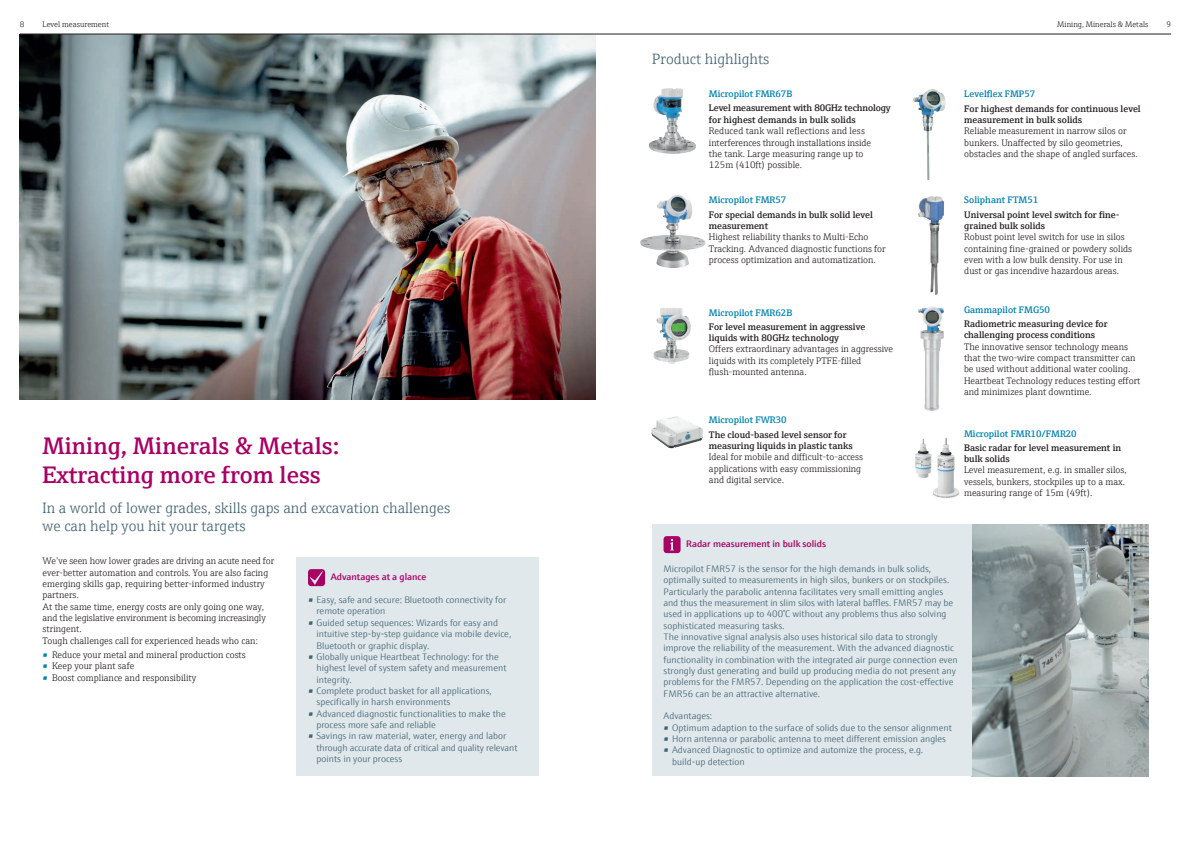
<style>
.page{position:relative;width:1191px;height:842px;background:#fff}
.page>*{position:absolute;margin:0;border:0;box-sizing:border-box;transform-origin:0 0}
.t1{font:600 24px/28.8px "E+H Serif";color:#a70164}
.t2{font:300 15px/18px "E+H Serif";color:#446472}
.t3{font:300 9.5px/11.3px "E+H Sans";color:#446472}
.t4{font:300 9.5px/11.3px "E+H Serif";color:#231f20}
.t5{font:600 9.5px/11.3px "E+H Serif";color:#231f20}
.t6{font:600 9.5px "E+H Serif";color:#0081ad}
.t7{font:600 9.5px "E+H Sans";color:#a70164}
.t8{font:300 8px "E+H Serif";color:#231f20}
.s1{font-weight:600;color:#0081ad}
</style>
<div class="page">
<img style="left:20px;top:35px;width:575px;height:365px">
<img style="left:971px;top:525px;width:177px;height:251px">
<hr style="left:20px;top:34px;width:1151px;height:1px;background:#231f20">
<img style="left:918px;top:196px;width:26px;height:99px">
<img style="left:640px;top:194px;width:66px;height:74px">
<img style="left:913px;top:89px;width:33px;height:90px">
<div style="left:297px;top:558px;width:242px;height:218px;background:#e0e8ec"></div>
<svg style="left:308px;top:569px;width:17px;height:17px"></svg>
<div style="left:652px;top:525px;width:319px;height:251px;background:#e0e8ec"></div>
<svg style="left:663px;top:536px;width:17px;height:17px"></svg>
<img style="left:651px;top:416px;width:52px;height:33px">
<img style="left:915px;top:439px;width:16px;height:39px">
<img style="left:931px;top:438px;width:29px;height:60px">
<img style="left:918px;top:306px;width:26px;height:105px">
<img style="left:649px;top:88px;width:47px;height:66px">
<img style="left:653px;top:308px;width:38px;height:56px">
<p class="t8" style="left:20px;top:18px;width:6px">8</p>
<p class="t8" style="left:43px;top:18px;width:68px">Level measurement</p>
<p class="t8" style="left:1057px;top:18px;width:93px">Mining, Minerals &amp; Metals</p>
<p class="t8" style="left:1166px;top:18px;width:6px">9</p>
<h2 class="t2" style="left:652px;top:49px;width:119px">Product highlights</h2>
<p class="t6" style="left:709px;top:87px;width:85px">Micropilot FMR67B</p>
<p class="t5" style="left:709px;top:102px;width:183px">Level measurement with 80GHz technology for highest demands in bulk solids</p>
<p class="t4" style="left:709px;top:125px;width:164px">Reduced tank wall reflections and less interferences through installations inside the tank. Large measuring range up to 125m (410ft) possible.</p>
<p class="t6" style="left:709px;top:193px;width:79px">Micropilot FMR57</p>
<p class="t5" style="left:709px;top:208px;width:165px">For special demands in bulk solid level measurement</p>
<p class="t4" style="left:709px;top:231px;width:178px">Highest reliability thanks to Multi-Echo<br>Tracking. Advanced diagnostic functions for process optimization and automatization.</p>
<p class="t6" style="left:964px;top:87px;width:73px">Levelflex FMP57</p>
<p class="t5" style="left:964px;top:102px;width:178px">For highest demands for continuous level measurement in bulk solids</p>
<p class="t4" style="left:964px;top:125px;width:175px">Reliable measurement in narrow silos or bunkers. Unaffected by silo geometries, obstacles and the shape of angled surfaces.</p>
<p class="t6" style="left:964px;top:193px;width:76px">Soliphant FTM51</p>
<p class="t5" style="left:964px;top:208px;width:157px">Universal point level switch for fine&shy;grained bulk solids</p>
<p class="t4" style="left:964px;top:231px;width:169px">Robust point level switch for use in silos containing fine-grained or powdery solids even with a low bulk density. For use in dust or gas incendive hazardous areas.</p>
<h1 class="t1" style="left:43px;top:430px;width:298px">Mining, Minerals &amp; Metals:<br>Extracting more from less</h1>
<h2 class="t2" style="left:43px;top:498px;width:409px">In a world of lower grades, skills gaps and excavation challenges we can help you hit your targets</h2>
<p class="t4" style="left:43px;top:555px;width:233px">We’ve seen how lower grades are driving an acute need for ever-better automation and controls. You are also facing emerging skills gap, requiring better-informed industry partners.<br>At the same time, energy costs are only going one way, and the legislative environment is becoming increasingly stringent.<br>Tough challenges call for experienced heads who can:</p>
<p class="t4" style="left:43px;top:648px;width:205px"><span class="s1">•</span> Reduce your metal and mineral production costs</p>
<p class="t4" style="left:43px;top:660px;width:93px"><span class="s1">•</span> Keep your plant safe</p>
<p class="t4" style="left:43px;top:671px;width:155px"><span class="s1">•</span> Boost compliance and responsibility</p>
<p class="t7" style="left:331px;top:570px;width:97px">Advantages at a glance</p>
<p class="t3" style="left:316px;top:594px;width:191px;text-indent:-9px">• Easy, safe and secure: Bluetooth connectivity for remote operation</p>
<p class="t3" style="left:316px;top:616px;width:196px;text-indent:-9px">• Guided setup sequences: Wizards for easy and intuitive step-by-step guidance via mobile device,<br>Bluetooth or graphic display.</p>
<p class="t3" style="left:316px;top:650px;width:191px;text-indent:-9px">• Globally unique Heartbeat Technology: for the highest level of system safety and measurement integrity.</p>
<p class="t3" style="left:316px;top:684px;width:177px;text-indent:-9px">• Complete product basket for all applications, specifically in harsh environments</p>
<p class="t3" style="left:316px;top:707px;width:191px;text-indent:-9px">• Advanced diagnostic functionalities to make the process more safe and reliable</p>
<p class="t3" style="left:316px;top:730px;width:202px;text-indent:-9px">• Savings in raw material, water, energy and labor through accurate data of critical and quality relevant points in your process</p>
<p class="t6" style="left:709px;top:305px;width:85px">Micropilot FMR62B</p>
<p class="t5" style="left:709px;top:320px;width:158px">For level measurement in aggressive liquids with 80GHz technology</p>
<p class="t4" style="left:709px;top:343px;width:186px">Offers extraordinary advantages in aggressive liquids with its completely PTFE-filled flush-mounted antenna.</p>
<p class="t6" style="left:709px;top:413px;width:79px">Micropilot FWR30</p>
<p class="t5" style="left:709px;top:428px;width:145px">The cloud-based level sensor for measuring liquids in plastic tanks</p>
<p class="t4" style="left:709px;top:451px;width:156px">Ideal for mobile and difficult-to-access applications with easy commissioning and digital service.</p>
<p class="t6" style="left:964px;top:302px;width:88px">Gammapilot FMG50</p>
<p class="t5" style="left:964px;top:317px;width:145px">Radiometric measuring device for challenging process conditions</p>
<p class="t4" style="left:964px;top:340px;width:178px">The innovative sensor technology means that the two-wire compact transmitter can be used without additional water cooling.<br>Heartbeat Technology reduces testing effort and minimizes plant downtime.</p>
<p class="t6" style="left:964px;top:426px;width:114px">Micropilot FMR10/FMR20</p>
<p class="t5" style="left:964px;top:441px;width:159px">Basic radar for level measurement in bulk solids</p>
<p class="t4" style="left:964px;top:464px;width:164px">Level measurement, e.g. in smaller silos, vessels, bunkers, stockpiles up to a max. measuring range of 15m (49ft).</p>
<p class="t7" style="left:686px;top:537px;width:141px">Radar measurement in bulk solids</p>
<p class="t3" style="left:663px;top:562px;width:296px">Micropilot FMR57 is the sensor for the high demands in bulk solids, optimally suited to measurements in high silos, bunkers or on stockpiles.<br>Particularly the parabolic antenna facilitates very small emitting angles and thus the measurement in slim silos with lateral baffles. FMR57 may be used in applications up to 400°C without any problems thus also solving sophisticated measuring tasks.<br>The innovative signal analysis also uses historical silo data to strongly improve the reliability of the measurement. With the advanced diagnostic functionality in combination with the integrated air purge connection even strongly dust generating and build up producing media do not present any problems for the FMR57. Depending on the application the cost-effective FMR56 can be an attractive alternative.</p>
<p class="t3" style="left:663px;top:710px;width:50px">Advantages:</p>
<p class="t3" style="left:663px;top:721px;width:290px">• Optimum adaption to the surface of solids due to the sensor alignment</p>
<p class="t3" style="left:663px;top:732px;width:284px">• Horn antenna or parabolic antenna to meet different emission angles</p>
<p class="t3" style="left:672px;top:744px;width:253px;text-indent:-9px">• Advanced Diagnostic to optimize and automize the process, e.g. build-up detection</p>
</div>
